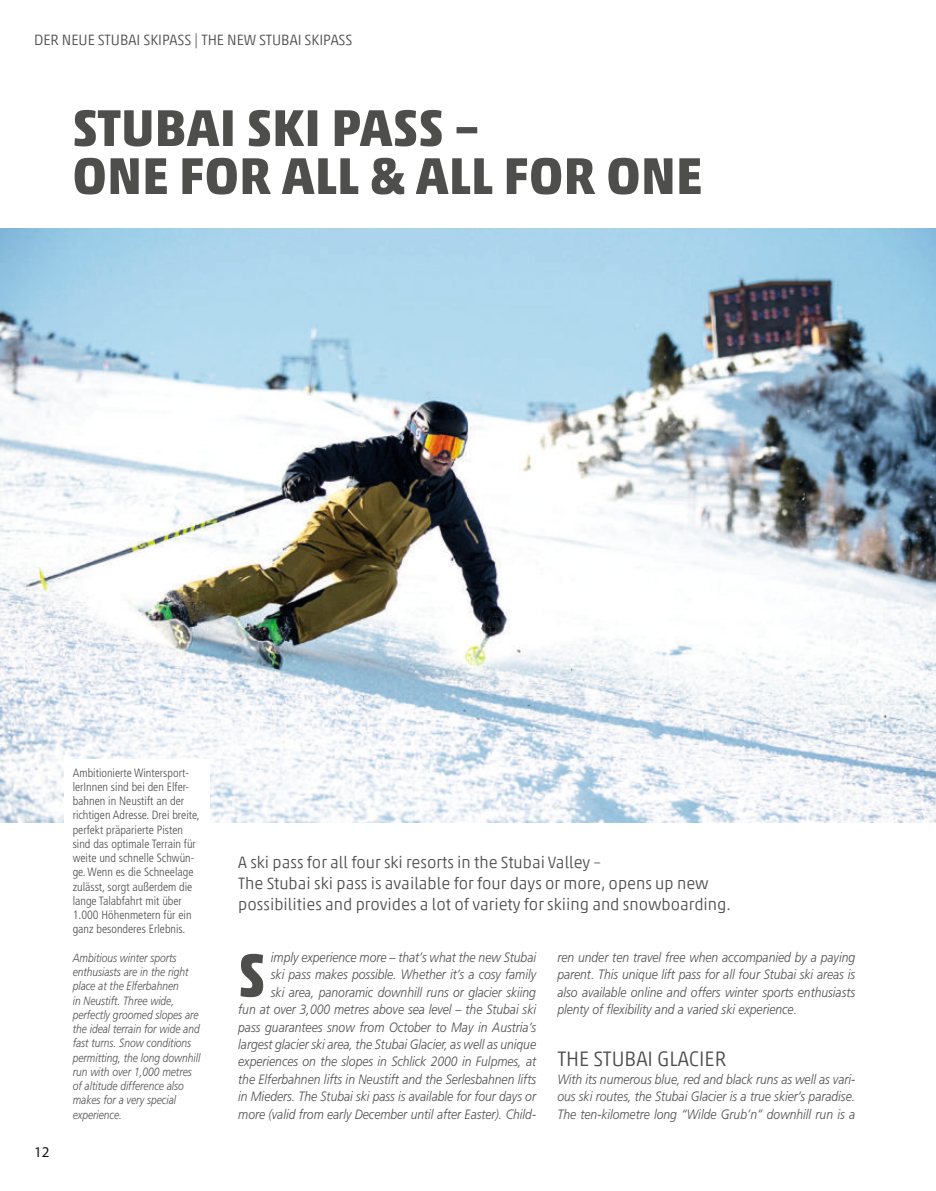
<style>
.page{position:relative;width:936px;height:1191px;background:#fff}
.page>*{position:absolute;margin:0;border:0;box-sizing:border-box;transform-origin:0 0}
.t1{font:700 62.25px "Akko Std";color:#4e4e4d;scale:.89 1}
.t2{font:700 52.5px/48px "Akko Pro";color:#4e4e4d}
.t3{font:300 21px "Akko Pro";color:#4e4e4d}
.t4{font:300 16.5px/21px "Akko Pro";color:#4e4e4d}
.t5{font:300 15px "Akko Pro";color:#4e4e4d}
.t6{font:15px "Myriad Pro";color:#151616}
.t7{font:italic 300 13.5px/17.4px "Frutiger LT Std";color:#4e4e4d;text-align:justify;scale:.89 1}
.t8{font:300 condensed 12px/14.2px "Frutiger LT Std";color:#4e4e4d}
.t9{font:italic 300 12px/14.2px "Frutiger LT Std";color:#4e4e4d;scale:.85 1}
</style>
<div class="page">
<img style="left:0;top:229px;width:935px;height:593px">
<div style="left:64px;top:759px;width:145px;height:368px;background:#fff"></div>
<p class="t5" style="left:34px;top:31px;width:320px">DER NEUE STUBAI SKIPASS | THE NEW STUBAI SKIPASS</p>
<h2 class="t2" style="left:72px;top:105px;width:631px">STUBAI SKI PASS –<br>ONE FOR ALL &amp; ALL FOR ONE</h2>
<p class="t6" style="left:34px;top:1142px;width:17px">12</p>
<p class="t8" style="left:73px;top:766px;width:128px">Ambitionierte Wintersport&shy;lerInnen sind bei den Elfer&shy;bahnen in Neustift an der richtigen Adresse. Drei breite, perfekt präparierte Pisten sind das optimale Terrain für weite und schnelle Schwün&shy;ge. Wenn es die Schneelage zulässt, sorgt außerdem die lange Talabfahrt mit über<br>1.000 Höhenmetern für ein ganz besonderes Erlebnis.</p>
<p class="t9" style="left:73px;top:951px;width:152px">Ambitious winter sports enthusiasts are in the right place at the Elferbahnen<br>in Neustift. Three wide, perfectly groomed slopes are the ideal terrain for wide and fast turns. Snow conditions permitting, the long downhill run with over 1,000 metres of altitude difference also makes for a very special experience.</p>
<p class="t4" style="left:238px;top:852px;width:494px">A ski pass for all four ski resorts in the Stubai Valley –<br>The Stubai ski pass is available for four days or more, opens up new possibilities and provides a lot of variety for skiing and snowboarding.</p>
<p class="t7" style="left:238px;top:949px;width:336px;text-align:right">imply experience more – that’s what the new Stubai<br>ski pass makes possible. Whether it’s a cosy family<br>ski area, panoramic downhill runs or glacier skiing<br>fun at over 3,000 metres above sea level – the Stubai ski pass guarantees snow from October to May in Austria’s largest glacier ski area, the Stubai Glacier, as well as unique experiences on the slopes in Schlick 2000 in Fulpmes, at the Elferbahnen lifts in Neustift and the Serlesbahnen lifts in Mieders. The Stubai ski pass is available for four days or more (valid from early December until after Easter). Child-</p>
<p class="t7" style="left:557px;top:949px;width:336px">ren under ten travel free when accompanied by a paying parent. This unique lift pass for all four Stubai ski areas is also available online and offers winter sports enthusiasts plenty of flexibility and a varied ski experience.</p>
<h1 class="t1" style="left:238px;top:938px;width:32px">S</h1>
<h3 class="t3" style="left:557px;top:1046px;width:170px">THE STUBAI GLACIER</h3>
<p class="t7" style="left:557px;top:1071px;width:336px">With its numerous blue, red and black runs as well as vari&shy;ous ski routes, the Stubai Glacier is a true skier’s paradise.<br>The ten-kilometre long “Wilde Grub’n” downhill run is a</p>
</div>
